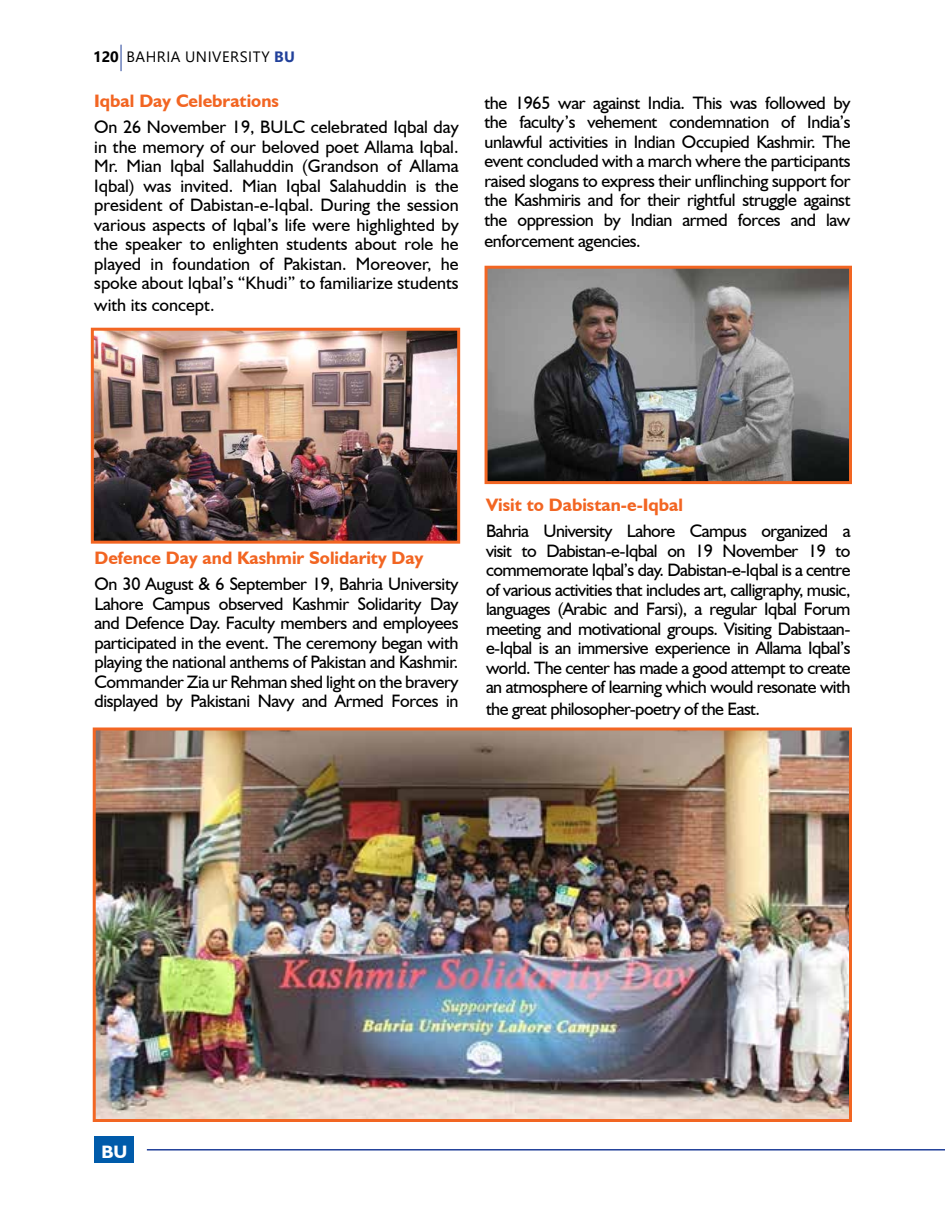
<style>
.page{position:relative;width:945px;height:1215px;background:#fff}
.page>*{position:absolute;margin:0;border:0;box-sizing:border-box;transform-origin:0 0}
.t1{font:18px/19.5px "Humanist 521 BT";letter-spacing:-.02em;color:#000;text-align:justify}
.t2{font:700 18px "Humanist 521 BT";color:#f26522}
.t3{font:18px "Humanist 521 BT";color:#000}
.t4{font:700 18px "Humanist 521 BT";color:#fff}
.t5{font:15px "Segoe UI";letter-spacing:.035em;color:#000}
.s1{font-weight:700}
.s2{font-weight:700;color:#21409a}
</style>
<div class="page">
<svg style="left:121px;top:45px;width:1px;height:26px"></svg>
<div style="left:94px;top:1137px;width:40px;height:26px;background:#005baa"></div>
<hr style="left:147px;top:1149px;width:798px;height:2px;background:#21409a">
<img style="left:489px;top:270px;width:359px;height:210px">
<div style="left:485px;top:266px;width:367px;height:218px;border:3px solid #f26522"></div>
<img style="left:95px;top:332px;width:361px;height:208px">
<div style="left:91px;top:328px;width:369px;height:216px;border:3px solid #f26522"></div>
<img style="left:97px;top:732px;width:751px;height:386px">
<div style="left:93px;top:728px;width:759px;height:394px;border:3px solid #f26522"></div>
<p class="t5" style="left:93px;top:43px;width:204px"><span class="s1">120</span> BAHRIA UNIVERSITY <span class="s2">BU</span></p>
<p class="t2" style="left:94px;top:90px;width:186px">Iqbal Day Celebrations</p>
<p class="t1" style="left:94px;top:117px;width:366px">On 26 November 19, BULC celebrated Iqbal day in the memory of our beloved poet Allama Iqbal.<br>Mr. Mian Iqbal Sallahuddin (Grandson of Allama Iqbal) was invited. Mian Iqbal Salahuddin is the president of Dabistan-e-Iqbal. During the session various aspects of Iqbal’s life were highlighted by the speaker to enlighten students about role he played in foundation of Pakistan. Moreover, he spoke about Iqbal’s “Khudi” to familiarize students</p>
<p class="t3" style="left:94px;top:293px;width:122px">with its concept.</p>
<p class="t1" style="left:485px;top:93px;width:368px">the 1965 war against India. This was followed by the faculty’s vehement condemnation of India’s unlawful activities in Indian Occupied Kashmir. The event concluded with a march where the participants raised slogans to express their unflinching support for the Kashmiris and for their rightful struggle against the oppression by Indian armed forces and law</p>
<p class="t1" style="left:485px;top:231px;width:158px">enforcement agencies.</p>
<p class="t2" style="left:95px;top:546px;width:330px">Defence Day and Kashmir Solidarity Day</p>
<p class="t1" style="left:95px;top:574px;width:366px">On 30 August &amp; 6 September 19, Bahria University Lahore Campus observed Kashmir Solidarity Day and Defence Day. Faculty members and employees participated in the event. The ceremony began with playing the national anthems of Pakistan and Kashmir.<br>Commander Zia ur Rehman shed light on the bravery displayed by Pakistani Navy and Armed Forces in</p>
<p class="t2" style="left:486px;top:494px;width:199px">Visit to Dabistan-e-Iqbal</p>
<p class="t1" style="left:486px;top:521px;width:366px">Bahria University Lahore Campus organized a visit to Dabistan-e-Iqbal on 19 November 19 to commemorate Iqbal’s day. Dabistan-e-Iqbal is a centre of various activities that includes art, calligraphy, music, languages (Arabic and Farsi), a regular Iqbal Forum meeting and motivational groups. Visiting Dabistaan&shy;e-Iqbal is an immersive experience in Allama Iqbal’s world. The center has made a good attempt to create an atmosphere of learning which would resonate with</p>
<p class="t1" style="left:486px;top:699px;width:276px">the great philosopher-poetry of the East.</p>
<p class="t4" style="left:101px;top:1140px;width:28px">BU</p>
</div>
